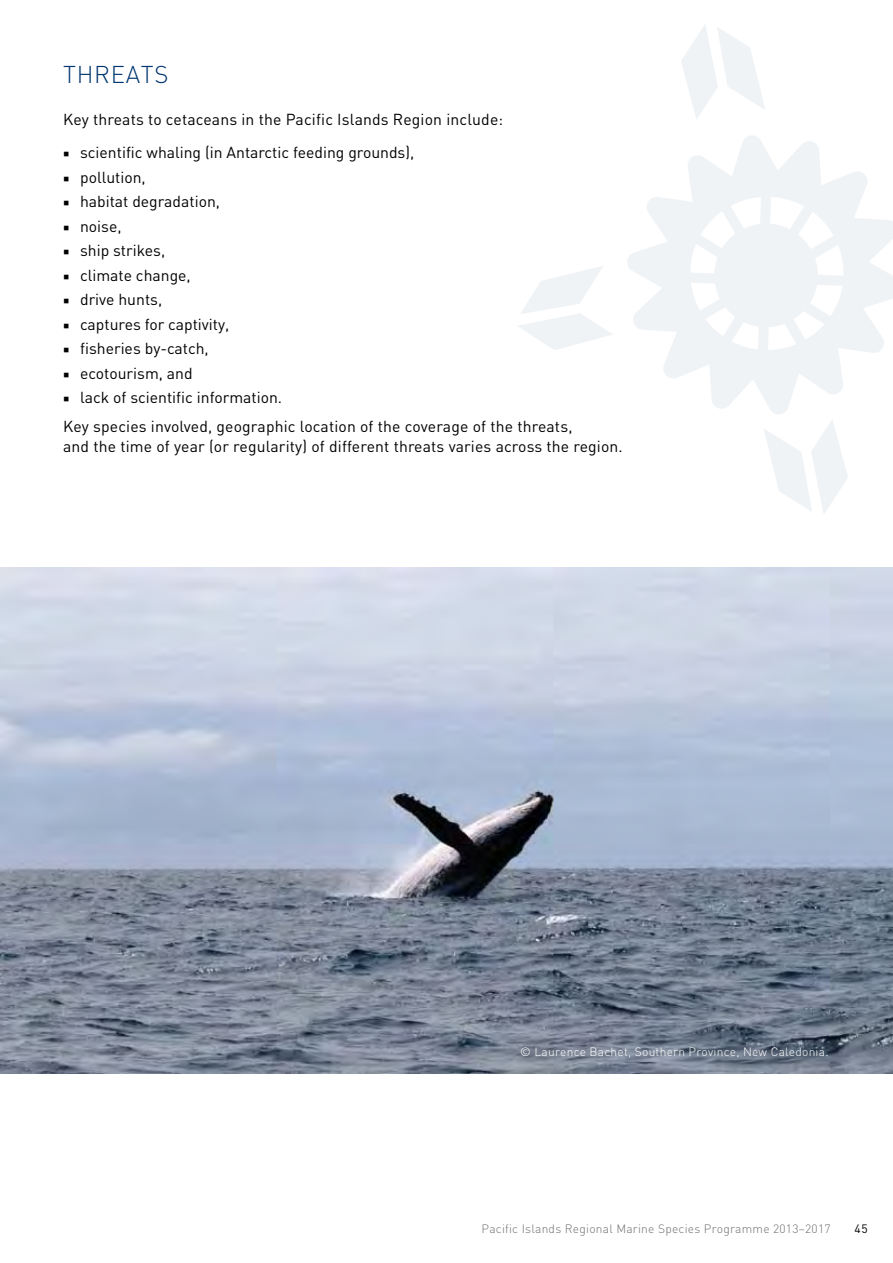
<style>
.page{position:relative;width:893px;height:1263px;background:#fff}
.page>*{position:absolute;margin:0;border:0;box-sizing:border-box;transform-origin:0 0}
.t1{font:300 24px "DIN";letter-spacing:.03em;color:#003670}
.t2{font:15.75px/28.8px "DIN";color:#000}
.t3{font:300 12px "DIN";letter-spacing:.02em;color:#6d6e71}
.t4{font:300 12px "DIN";letter-spacing:.02em;color:#fff}
.t5{font:12px "DIN";color:#000}
.s1{font-family:"Minion Pro"}
</style>
<div class="page">
<img style="left:0;top:567px;width:893px;height:506px">
<svg style="left:681px;top:25px;width:84px;height:94px"></svg>
<svg style="left:764px;top:422px;width:84px;height:92px"></svg>
<svg style="left:518px;top:266px;width:94px;height:84px"></svg>
<svg style="left:627px;top:136px;width:266px;height:286px"></svg>
<svg style="left:669px;top:181px;width:187px;height:187px"></svg>
<h1 class="t1" style="left:63px;top:60px;width:107px">THREATS</h1>
<p class="t2" style="left:63px;top:104px;width:442px">Key threats to cetaceans in the Pacific Islands Region include:</p>
<p class="t2" style="left:63px;top:138px;width:353px"><span class="s1">■</span> scientific whaling (in Antarctic feeding grounds),</p>
<p class="t2" style="left:63px;top:162px;width:84px"><span class="s1">■</span> pollution,</p>
<p class="t2" style="left:63px;top:187px;width:158px"><span class="s1">■</span> habitat degradation,</p>
<p class="t2" style="left:63px;top:211px;width:60px"><span class="s1">■</span> noise,</p>
<p class="t2" style="left:63px;top:236px;width:104px"><span class="s1">■</span> ship strikes,</p>
<p class="t2" style="left:63px;top:260px;width:129px"><span class="s1">■</span> climate change,</p>
<p class="t2" style="left:63px;top:285px;width:101px"><span class="s1">■</span> drive hunts,</p>
<p class="t2" style="left:63px;top:309px;width:168px"><span class="s1">■</span> captures for captivity,</p>
<p class="t2" style="left:63px;top:334px;width:147px"><span class="s1">■</span> fisheries by-catch,</p>
<p class="t2" style="left:63px;top:358px;width:131px"><span class="s1">■</span> ecotourism, and</p>
<p class="t2" style="left:63px;top:383px;width:511px"><span class="s1">■</span> lack of scientific information.<br>Key species involved, geographic location of the coverage of the threats,</p>
<p class="t2" style="left:63px;top:432px;width:561px">and the time of year (or regularity) of different threats varies across the region.</p>
<p class="t4" style="left:520px;top:1044px;width:310px">© Laurence Bachet, Southern Province, New Caledonia.</p>
<p class="t3" style="left:482px;top:1221px;width:351px">Pacific Islands Regional Marine Species Programme 2013–2017</p>
<p class="t5" style="left:854px;top:1221px;width:15px">45</p>
</div>
